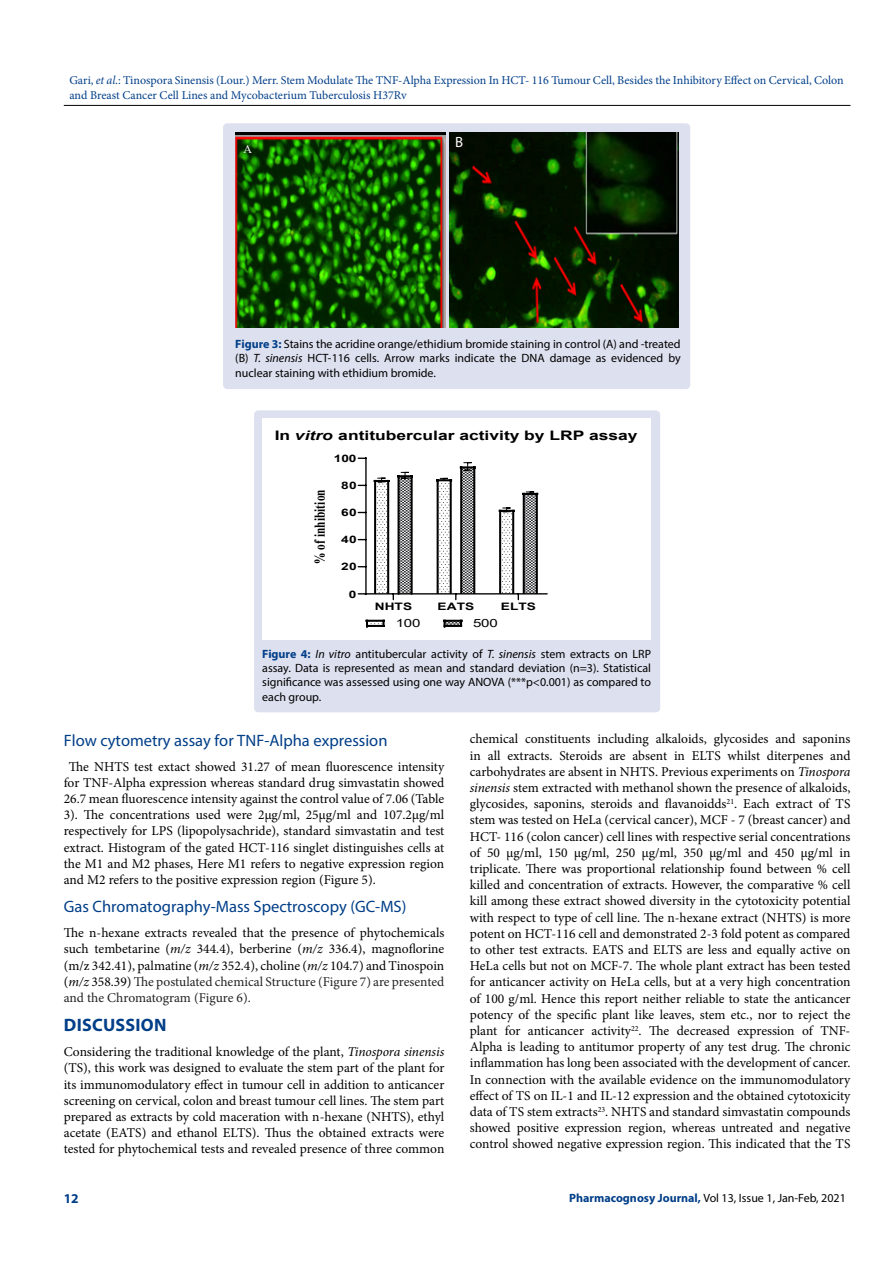
<style>
.page{position:relative;width:893px;height:1263px;background:#fff}
.page>*{position:absolute;margin:0;border:0;box-sizing:border-box;transform-origin:0 0}
.t1{font:700 18px "Myriad Pro";letter-spacing:.015em;color:#003e88}
.t2{font:16.5px "Myriad Pro";color:#003e88}
.t3{font:700 15px "Times New Roman";letter-spacing:.005em;color:#000;scale:.75 1}
.t4{font:14.85px "Myriad Pro";color:#fff}
.t5{font:13.5px/16.2px "Minion Pro";color:#000;text-align:justify}
.t6{font:700 13.5px "Myriad Pro";color:#003e88}
.t7{font:700 13.05px "Arial";color:#000;scale:1.33 1}
.t8{font:12px/14.4px "Myriad Pro";color:#000;text-align:justify}
.t9{font:12px/14.4px "Minion Pro";color:#003e88}
.t10{font:11.85px "Times New Roman";color:#fff}
.t11{font:11.25px "Arial";letter-spacing:-.015em;color:#000;scale:1.33 1}
.t12{font:700 10.35px "Arial";letter-spacing:.005em;color:#000;scale:1.33 1}
.s1{font-style:italic}
.s2{font-weight:700;color:#003e88}
.s3{color:#222}
</style>
<div class="page">
<hr style="left:64px;top:105px;width:786px;height:1px;background:#000">
<div style="left:223px;top:123px;width:467px;height:266px;background:#dde0ef;border-radius:4px"></div>
<img style="left:235px;top:132px;width:211px;height:195px">
<img style="left:450px;top:132px;width:228px;height:195px">
<div style="left:254px;top:410px;width:406px;height:302px;background:#dde0ef;border-radius:4px"></div>
<div style="left:263px;top:418px;width:388px;height:222px;background:#fff"></div>
<hr style="left:365px;top:593px;width:182px;height:1px;background:#000">
<hr style="left:365px;top:458px;width:2px;height:136px;background:#000">
<svg style="left:372px;top:472px;width:43px;height:128px"></svg>
<svg style="left:434px;top:462px;width:44px;height:138px"></svg>
<svg style="left:497px;top:491px;width:43px;height:109px"></svg>
<svg style="left:365px;top:619px;width:20px;height:9px"></svg>
<svg style="left:443px;top:619px;width:20px;height:9px"></svg>
<p class="t9" style="left:69px;top:73px;width:776px">Gari, <span class="s1">et al</span>.: Tinospora Sinensis (Lour.) Merr. Stem Modulate The TNF-Alpha Expression In HCT- 116 Tumour Cell, Besides the Inhibitory Effect on Cervical, Colon and Breast Cancer Cell Lines and Mycobacterium Tuberculosis H37Rv</p>
<p class="t10" style="left:243px;top:141px;width:10px">A</p>
<p class="t4" style="left:455px;top:133px;width:10px">B</p>
<p class="t8" style="left:235px;top:337px;width:447px"><span class="s2">Figure 3:</span> Stains the acridine orange/ethidium bromide staining in control (A) and <span class="s1">-</span>treated (B) <span class="s1">T. sinensis</span> HCT-116 cells. Arrow marks indicate the DNA damage as evidenced by nuclear staining with ethidium bromide.</p>
<p class="t7" style="left:275px;top:426px;width:274px">In <span class="s1">vitro</span> antitubercular activity by LRP assay</p>
<p class="t3" style="left:309px;top:564px;width:101px;rotate:-90deg">% of inhibition</p>
<p class="t12" style="left:334px;top:451px;width:19px">100</p>
<p class="t12" style="left:341px;top:478px;width:13px">80</p>
<p class="t12" style="left:341px;top:505px;width:13px">60</p>
<p class="t12" style="left:341px;top:532px;width:13px">40</p>
<p class="t12" style="left:341px;top:559px;width:13px">20</p>
<p class="t12" style="left:349px;top:587px;width:7px">0</p>
<p class="t12" style="left:375px;top:599px;width:30px">NHTS</p>
<p class="t12" style="left:438px;top:599px;width:29px">EATS</p>
<p class="t12" style="left:501px;top:599px;width:28px">ELTS</p>
<p class="t11" style="left:396px;top:615px;width:20px">100</p>
<p class="t11" style="left:473px;top:615px;width:20px">500</p>
<p class="t8" style="left:262px;top:646px;width:390px"><span class="s2">Figure 4:</span> <span class="s1">In vitro</span> antitubercular activity of <span class="s1">T. sinensis</span> stem extracts on LRP assay. Data is represented as mean and standard deviation (n=3). Statistical significance was assessed using one way ANOVA (***p&lt;0.001) as compared to each group.</p>
<p class="t2" style="left:64px;top:730px;width:325px">Flow cytometry assay for TNF-Alpha expression</p>
<p class="t5" style="left:64px;top:758px;width:382px;text-indent:5px">The NHTS test extact showed 31.27 of mean fluorescence intensity for TNF-Alpha expression whereas standard drug simvastatin showed 26.7 mean fluorescence intensity against the control value of 7.06 (Table 3). The concentrations used were 2µg/ml, 25µg/ml and 107.2µg/ml respectively for LPS (lipopolysachride), standard simvastatin and test extract. Histogram of the gated HCT-116 singlet distinguishes cells at the M1 and M2 phases, Here M1 refers to negative expression region and M2 refers to the positive expression region (Figure 5).</p>
<p class="t2" style="left:64px;top:897px;width:344px">Gas Chromatography-Mass Spectroscopy (GC-MS)</p>
<p class="t5" style="left:64px;top:925px;width:382px">The n-hexane extracts revealed that the presence of phytochemicals such tembetarine (<span class="s1">m/z</span> 344.4), berberine (<span class="s1">m/z</span> 336.4), magnoflorine (m/z 342.41), palmatine (<span class="s1">m/z</span> 352.4), choline (<span class="s1">m/z</span> 104.7) and Tinospoin (<span class="s1">m/z</span> 358.39) <span class="s3">The postulated chemical Structure (Figure 7) are presented and the Chromatogram (Figure 6).</span></p>
<h1 class="t1" style="left:64px;top:1013px;width:104px">DISCUSSION</h1>
<p class="t5" style="left:64px;top:1044px;width:382px">Considering the traditional knowledge of the plant, <span class="s1">Tinospora sinensis </span>(TS), this work was designed to evaluate the stem part of the plant for its immunomodulatory effect in tumour cell in addition to anticancer screening on cervical, colon and breast tumour cell lines. The stem part prepared as extracts by cold maceration with n-hexane (NHTS), ethyl acetate (EATS) and ethanol ELTS). Thus the obtained extracts were tested for phytochemical tests and revealed presence of three common</p>
<p class="t5" style="left:470px;top:731px;width:382px">chemical constituents including alkaloids, glycosides and saponins in all extracts. Steroids are absent in ELTS whilst diterpenes and carbohydrates are absent in NHTS. Previous experiments on <span class="s1">Tinospora sinensis</span> stem extracted with methanol shown the presence of alkaloids, glycosides, saponins, steroids and flavanoidds<sup>21</sup>. Each extract of TS stem was tested on HeLa (cervical cancer), MCF - 7 (breast cancer) and HCT- 116 (colon cancer) cell lines with respective serial concentrations of 50 µg/ml, 150 µg/ml, 250 µg/ml, 350 µg/ml and 450 µg/ml in triplicate. There was proportional relationship found between % cell killed and concentration of extracts. However, the comparative % cell kill among these extract showed diversity in the cytotoxicity potential with respect to type of cell line. The n-hexane extract (NHTS) is more potent on HCT-116 cell and demonstrated 2-3 fold potent as compared to other test extracts. EATS and ELTS are less and equally active on HeLa cells but not on MCF-7. The whole plant extract has been tested for anticancer activity on HeLa cells, but at a very high concentration of 100 g/ml. Hence this report neither reliable to state the anticancer potency of the specific plant like leaves, stem etc., nor to reject the plant for anticancer activity<sup>22</sup>. The decreased expression of TNF-Alpha is leading to antitumor property of any test drug. The chronic inflammation has long been associated with the development of cancer.<br>In connection with the available evidence on the immunomodulatory effect of TS on IL-1 and IL-12 expression and the obtained cytotoxicity data of TS stem extracts<sup>23</sup>. NHTS and standard simvastatin compounds showed positive expression region, whereas untreated and negative control showed negative expression region. This indicated that the TS</p>
<p class="t6" style="left:64px;top:1189px;width:16px">12</p>
<p class="t8" style="left:569px;top:1190px;width:278px"><span class="s2">Pharmacognosy Journal,</span> Vol 13, Issue 1, Jan-Feb, 2021</p>
</div>
